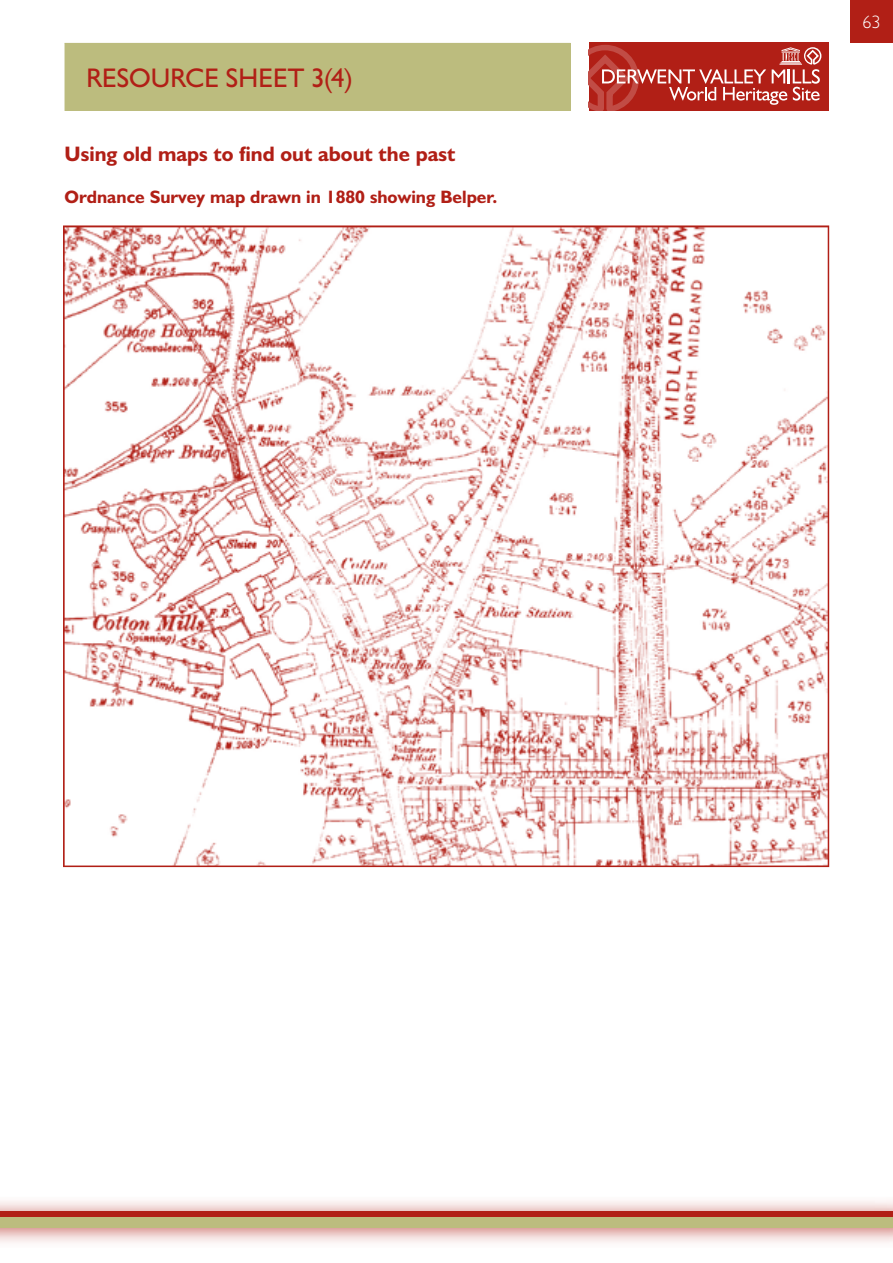
<style>
.page{position:relative;width:893px;height:1263px;background:#fff}
.page>*{position:absolute;margin:0;border:0;box-sizing:border-box;transform-origin:0 0}
.t1{font:27px "Humanist 521 BT";color:#b11f16}
.t2{font:700 21px "Humanist 521 BT";color:#b11f16}
.t3{font:700 18px "Humanist 521 BT";color:#b11f16}
.t4{font:300 18px "Humanist 521 BT";color:#fff}
</style>
<div class="page">
<img style="left:0;top:1201px;width:893px;height:42px">
<div style="left:0;top:1215px;width:893px;height:12px;background:#bcbc7e"></div>
<hr style="left:0;top:1212px;width:893px;height:4px;background:#b11f16">
<div style="left:850px;top:0;width:43px;height:43px;background:#b11f16"></div>
<div style="left:65px;top:43px;width:506px;height:68px;background:#bcbc7e"></div>
<div style="left:589px;top:43px;width:240px;height:68px;background:#b11f16"></div>
<svg style="left:589px;top:45px;width:232px;height:66px"></svg>
<svg style="left:63px;top:225px;width:766px;height:642px"></svg>
<h1 class="t1" style="left:87px;top:61px;width:268px">RESOURCE SHEET 3(4)</h1>
<p class="t2" style="left:65px;top:140px;width:392px">Using old maps to find out about the past</p>
<p class="t3" style="left:65px;top:185px;width:434px">Ordnance Survey map drawn in 1880 showing Belper.</p>
<p class="t4" style="left:863px;top:11px;width:20px">63</p>
</div>
